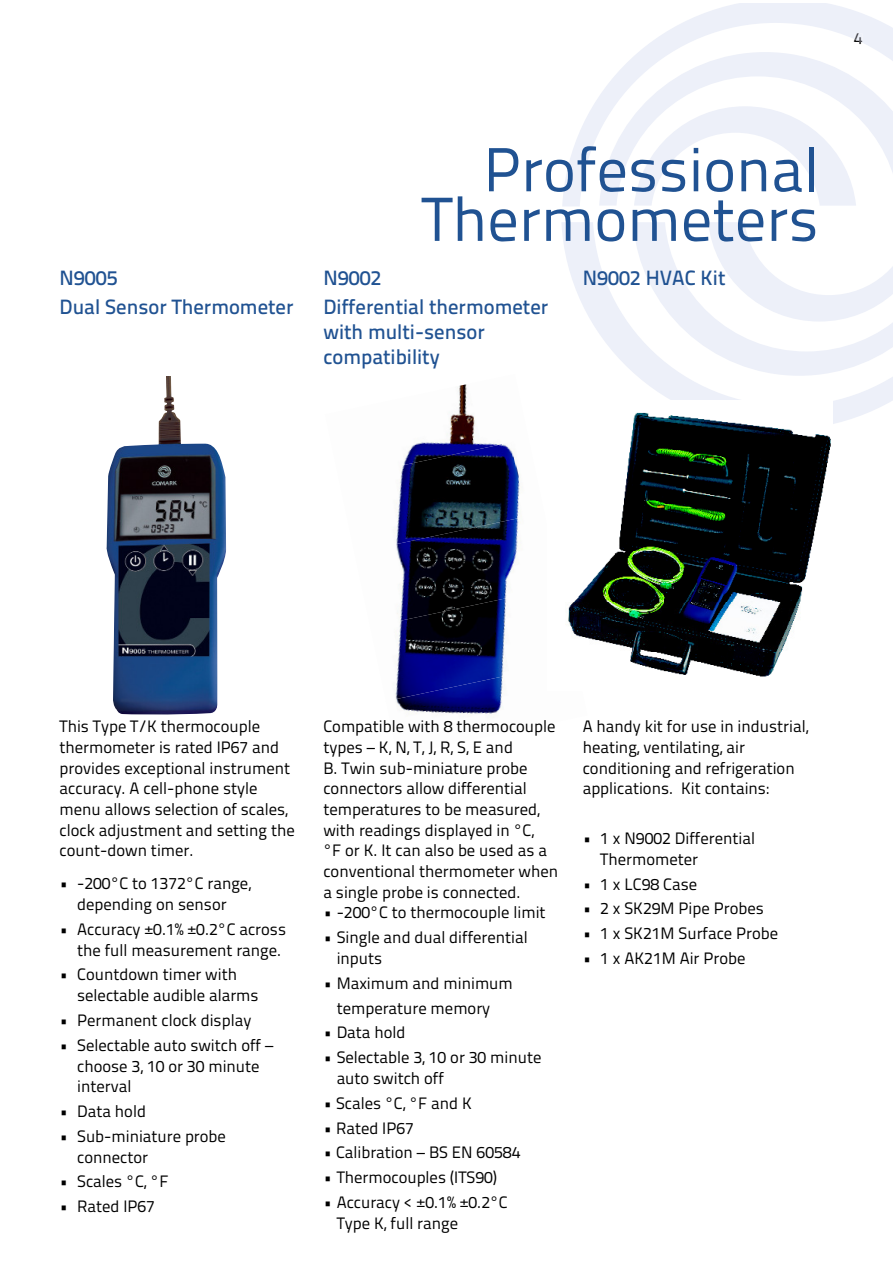
<style>
.page{position:relative;width:893px;height:1263px;background:#fff}
.page>*{position:absolute;margin:0;border:0;box-sizing:border-box;transform-origin:0 0}
.t1{font:61.95px/49.7px "Titillium Text 25 L 400 wt";color:#205292;text-align:right}
.t2{font:20.7px/29px "Titillium Text 25 L 600 wt";color:#205292}
.t3{font:16.5px/20.7px "Titillium Text 25 L 400 wt";color:#000}
</style>
<div class="page">
<img style="left:449px;top:384px;width:27px;height:55px">
<img style="left:396px;top:439px;width:125px;height:74px">
<img style="left:394px;top:513px;width:125px;height:74px">
<img style="left:397px;top:587px;width:110px;height:74px">
<img style="left:395px;top:661px;width:111px;height:54px">
<svg style="left:562px;top:4px;width:330px;height:202px"></svg>
<svg style="left:854px;top:33px;width:8px;height:10px"></svg>
<svg style="left:599px;top:52px;width:293px;height:154px"></svg>
<svg style="left:634px;top:106px;width:222px;height:100px"></svg>
<svg style="left:562px;top:222px;width:330px;height:202px"></svg>
<svg style="left:633px;top:222px;width:259px;height:154px"></svg>
<img style="left:106px;top:377px;width:120px;height:338px">
<img style="left:562px;top:400px;width:270px;height:277px">
<p class="t3" style="left:853px;top:30px;width:10px">4</p>
<p class="t2" style="left:60px;top:265px;width:235px">N9005<br>Dual Sensor Thermometer</p>
<h1 class="t1" style="left:422px;top:150px;width:398px">Professional<br>Thermometers</h1>
<p class="t2" style="left:323px;top:265px;width:226px">N9002<br>Differential thermometer</p>
<p class="t2" style="left:323px;top:321px;width:163px;line-height:24.8px">with multi-sensor compatibility</p>
<p class="t2" style="left:582px;top:265px;width:144px">N9002 HVAC Kit</p>
<p class="t3" style="left:60px;top:718px;width:237px">This Type T/K thermocouple thermometer is rated IP67 and provides exceptional instrument accuracy. A cell-phone style menu allows selection of scales, clock adjustment and setting the count-down timer.</p>
<p class="t3" style="left:60px;top:875px;width:193px;text-align:center">• -200°C to 1372°C range, depending on sensor</p>
<p class="t3" style="left:60px;top:920px;width:228px;text-align:right">• Accuracy ±0.1% ±0.2°C across the full measurement range.</p>
<p class="t3" style="left:77px;top:966px;width:183px;text-indent:-18px">• Countdown timer with selectable audible alarms</p>
<p class="t3" style="left:60px;top:1011px;width:193px">• Permanent clock display</p>
<p class="t3" style="left:77px;top:1036px;width:198px;text-indent:-18px">• Selectable auto switch off – choose 3, 10 or 30 minute interval</p>
<p class="t3" style="left:60px;top:1102px;width:88px">• Data hold</p>
<p class="t3" style="left:77px;top:1127px;width:150px;text-indent:-18px">• Sub-miniature probe connector</p>
<p class="t3" style="left:60px;top:1173px;width:110px">• Scales °C, °F</p>
<p class="t3" style="left:60px;top:1198px;width:97px">• Rated IP67</p>
<p class="t3" style="left:323px;top:718px;width:236px">Compatible with 8 thermocouple types – K, N, T, J, R, S, E and<br>B. Twin sub-miniature probe connectors allow differential temperatures to be measured, with readings displayed in °C,<br>°F or K. It can also be used as a conventional thermometer when a single probe is connected.</p>
<p class="t3" style="left:323px;top:904px;width:224px">• -200°C to thermocouple limit</p>
<p class="t3" style="left:336px;top:929px;width:193px;text-indent:-13px">• Single and dual differential inputs</p>
<p class="t3" style="left:323px;top:972px;width:191px;line-height:24.9px;text-align:center">• Maximum and minimum temperature memory</p>
<p class="t3" style="left:323px;top:1024px;width:84px">• Data hold</p>
<p class="t3" style="left:336px;top:1049px;width:206px;text-indent:-13px">• Selectable 3, 10 or 30 minute auto switch off</p>
<p class="t3" style="left:323px;top:1094px;width:150px">• Scales °C, °F and K</p>
<p class="t3" style="left:323px;top:1119px;width:92px">• Rated IP67</p>
<p class="t3" style="left:323px;top:1144px;width:198px">• Calibration – BS EN 60584</p>
<p class="t3" style="left:323px;top:1169px;width:175px">• Thermocouples (ITS90)</p>
<p class="t3" style="left:336px;top:1193px;width:172px;text-indent:-13px">• Accuracy &lt; ±0.1% ±0.2°C<br>Type K, full range</p>
<p class="t3" style="left:582px;top:718px;width:227px">A handy kit for use in industrial, heating, ventilating, air conditioning and refrigeration applications. Kit contains:</p>
<p class="t3" style="left:600px;top:830px;width:156px;text-indent:-18px">• 1 x N9002 Differential<br>Thermometer</p>
<p class="t3" style="left:582px;top:875px;width:116px">• 1 x LC98 Case</p>
<p class="t3" style="left:582px;top:900px;width:183px">• 2 x SK29M Pipe Probes</p>
<p class="t3" style="left:582px;top:925px;width:197px">• 1 x SK21M Surface Probe</p>
<p class="t3" style="left:582px;top:950px;width:164px">• 1 x AK21M Air Probe</p>
</div>
